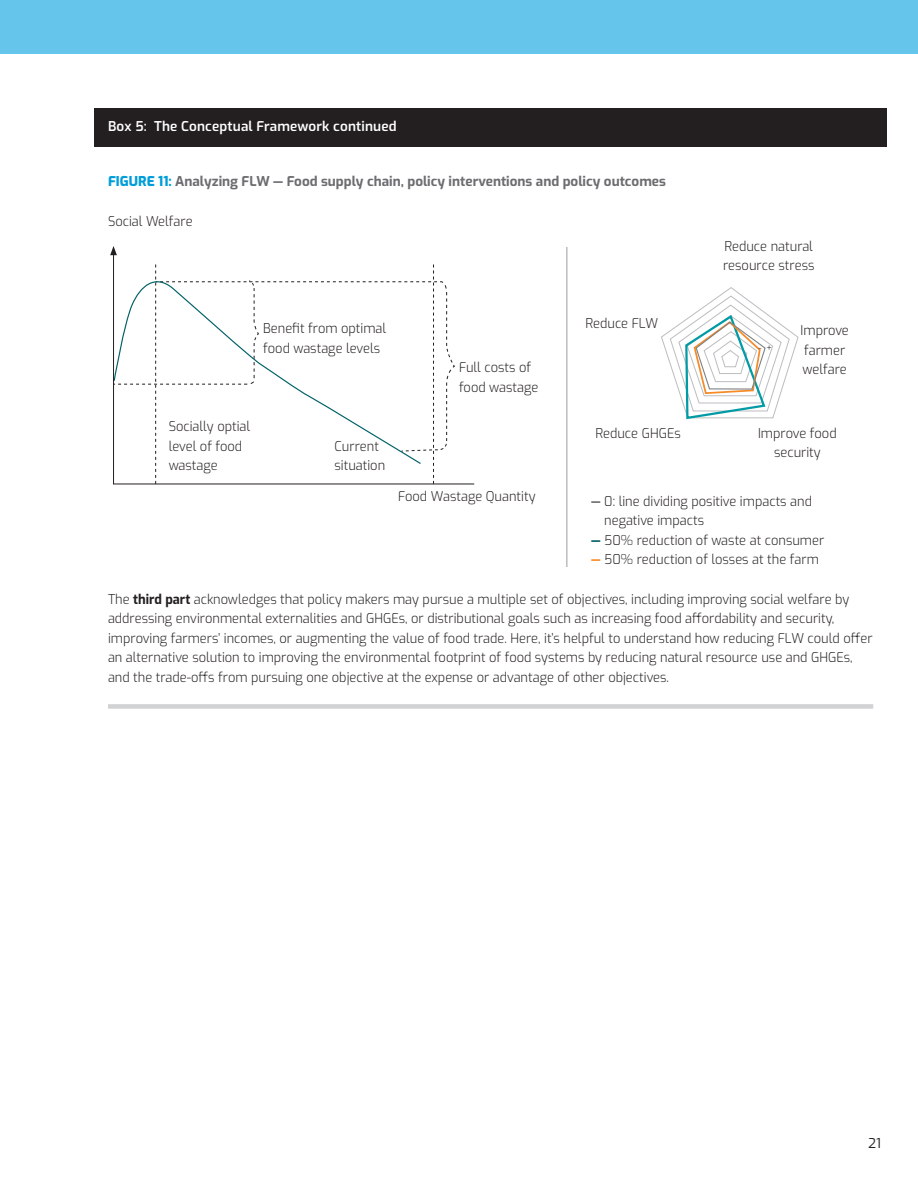
<style>
.page{position:relative;width:918px;height:1188px;background:#fff}
.page>*{position:absolute;margin:0;border:0;box-sizing:border-box;transform-origin:0 0}
.Box_1_Flush_left_wBo{font:300 13.5px/19.5px "Exo";color:#231f20;scale:.95 1}
.Box_1_Flush_Left{font:300 13.5px/19.5px "Exo";color:#231f20;scale:.95 1}
.Figure_title{font:700 13.5px "Exo";color:#6c6d70}
.Box_hed_band_ko{font:600 13.5px "Exo";letter-spacing:.015em;color:#fff}
.t1{font:13.5px "Exo";color:#231f20}
.Box_1_Flush_Left-2{font:300 9.6px "Exo";color:#231f20;scale:.95 1}
.s1{font-weight:800;color:#009ed9}
.s2{font-weight:700;color:#6c6d70}
.s3{font-weight:700;color:#006168}
.s4{font-weight:700;color:#f68c29}
.s5{font-weight:700}
</style>
<div class="page">
<div style="left:0;top:0;width:918px;height:54px;background:#66c5ea"></div>
<div style="left:94px;top:108px;width:793px;height:38px;background:#231f20"></div>
<div style="left:108px;top:704px;width:765px;height:5px;background:#d1d2d4"></div>
<svg style="left:113px;top:255px;width:362px;height:230px"></svg>
<svg style="left:110px;top:246px;width:7px;height:9px"></svg>
<hr style="left:566px;top:247px;width:2px;height:320px;background:#bcbdc0">
<svg style="left:661px;top:287px;width:138px;height:133px"></svg>
<p class="Box_hed_band_ko" style="left:108px;top:116px;width:290px">Box 5: The Conceptual Framework continued</p>
<p class="Figure_title" style="left:108px;top:171px;width:560px"><span class="s1">FIGURE 11:</span> Analyzing FLW — Food supply chain, policy interventions and policy outcomes</p>
<p class="Box_1_Flush_Left" style="left:108px;top:211px;width:91px">Social Welfare</p>
<p class="Box_1_Flush_Left" style="left:263px;top:318px;width:131px">Benefit from optimal food wastage levels</p>
<p class="Box_1_Flush_Left" style="left:169px;top:416px;width:87px">Socially optial level of food</p>
<p class="Box_1_Flush_Left" style="left:335px;top:436px;width:48px">Current</p>
<p class="Box_1_Flush_Left" style="left:169px;top:455px;width:53px">wastage</p>
<p class="Box_1_Flush_Left" style="left:335px;top:455px;width:55px">situation</p>
<p class="Box_1_Flush_Left" style="left:459px;top:357px;width:85px">Full costs of food wastage</p>
<p class="Box_1_Flush_Left" style="left:586px;top:313px;width:78px">Reduce FLW</p>
<p class="Box_1_Flush_Left" style="left:596px;top:423px;width:91px">Reduce GHGEs</p>
<p class="Box_1_Flush_Left" style="left:723px;top:236px;width:98px">Reduce natural resource stress</p>
<p class="Box_1_Flush_Left-2" style="left:758px;top:341px;width:16px">- +</p>
<p class="Box_1_Flush_Left" style="left:801px;top:320px;width:52px">Improve farmer welfare</p>
<p class="Box_1_Flush_Left" style="left:758px;top:423px;width:84px;text-align:center">Improve food security</p>
<p class="Box_1_Flush_Left" style="left:398px;top:486px;width:146px">Food Wastage Quantity</p>
<p class="Box_1_Flush_Left" style="left:604px;top:491px;width:220px;text-indent:-13px"><span class="s2">—</span> 0: line dividing positive impacts and negative impacts</p>
<p class="Box_1_Flush_Left" style="left:591px;top:530px;width:247px"><span class="s3">—</span> 50% reduction of waste at consumer</p>
<p class="Box_1_Flush_Left" style="left:591px;top:549px;width:241px"><span class="s4">—</span> 50% reduction of losses at the farm</p>
<p class="Box_1_Flush_left_wBo" style="left:108px;top:589px;width:806px">The <span class="s5">third part</span> acknowledges that policy makers may pursue a multiple set of objectives, including improving social welfare by addressing environmental externalities and GHGEs, or distributional goals such as increasing food affordability and security, improving farmers’ incomes, or augmenting the value of food trade. Here, it’s helpful to understand how reducing FLW could offer an alternative solution to improving the environmental footprint of food systems by reducing natural resource use and GHGEs, and the trade-offs from pursuing one objective at the expense or advantage of other objectives.</p>
<p class="t1" style="left:868px;top:1133px;width:14px">21</p>
</div>
